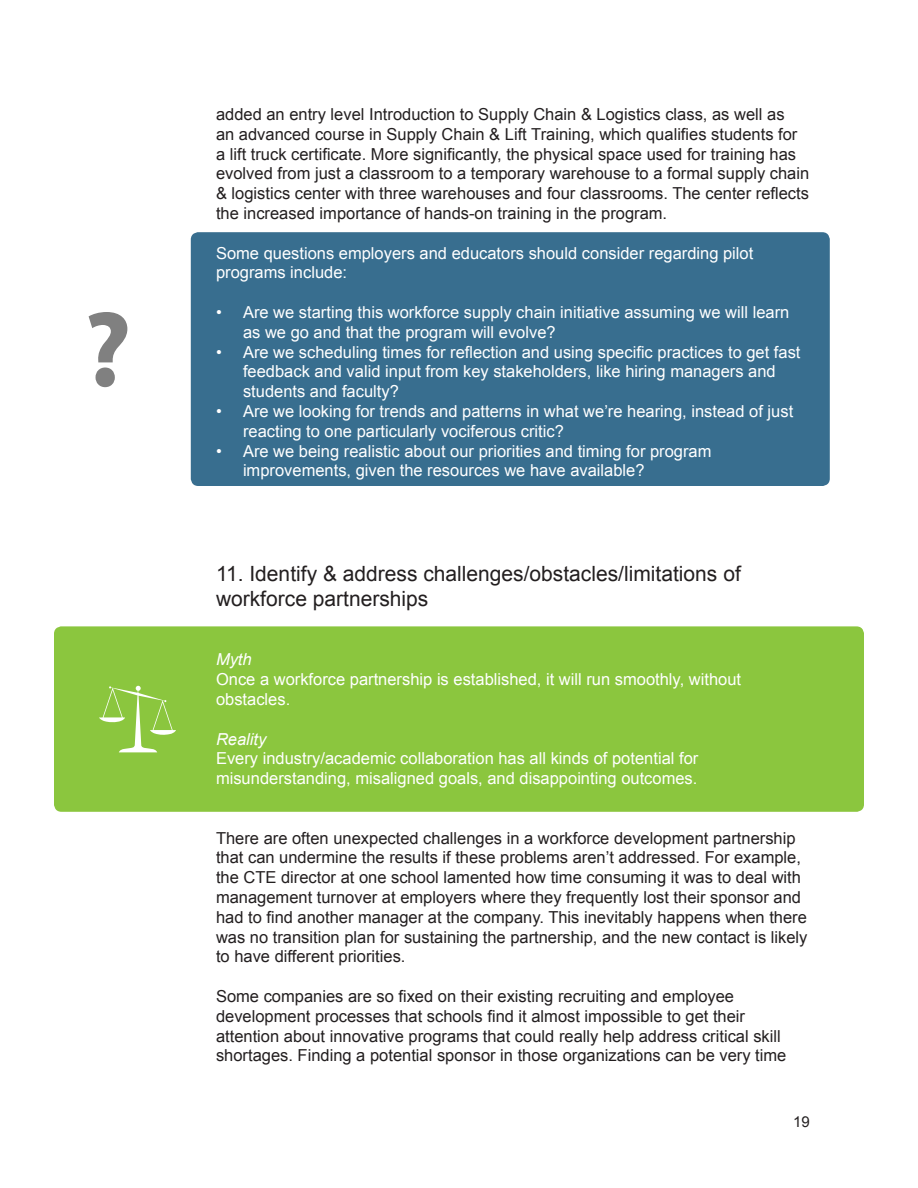
<style>
.page{position:relative;width:918px;height:1188px;background:#fff}
.page>*{position:absolute;margin:0;border:0;box-sizing:border-box;transform-origin:0 0}
.t1{font:21px/25.2px "Arial";color:#231f20}
.t2{font:16.5px/19.8px "Arial";color:#231f20}
.t3{font:16.5px/19.8px "Arial";color:#fff}
.t4{font:italic 16.5px "Arial";color:#fff}
.t5{font:15px "Arial";color:#231f20}
</style>
<div class="page">
<div style="left:54px;top:626px;width:810px;height:186px;background:#8bc63e;border-radius:8px"></div>
<svg style="left:99px;top:686px;width:77px;height:66px"></svg>
<div style="left:191px;top:232px;width:639px;height:254px;background:#386e8f;border-radius:8px"></div>
<svg style="left:89px;top:312px;width:38px;height:75px"></svg>
<p class="t2" style="left:216px;top:104px;width:595px">added an entry level Introduction to Supply Chain &amp; Logistics class, as well as<br>an advanced course in Supply Chain &amp; Lift Training, which qualifies students for a lift truck certificate. More significantly, the physical space used for training has evolved from just a classroom to a temporary warehouse to a formal supply chain &amp; logistics center with three warehouses and four classrooms. The center reflects the increased importance of hands-on training in the program.</p>
<p class="t3" style="left:216px;top:243px;width:539px">Some questions employers and educators should consider regarding pilot programs include:</p>
<p class="t3" style="left:243px;top:302px;width:548px;text-indent:-27px">• Are we starting this workforce supply chain initiative assuming we will learn as we go and that the program will evolve?</p>
<p class="t3" style="left:243px;top:342px;width:559px;text-indent:-27px">• Are we scheduling times for reflection and using specific practices to get fast feedback and valid input from key stakeholders, like hiring managers and students and faculty?</p>
<p class="t3" style="left:243px;top:401px;width:552px;text-indent:-27px">• Are we looking for trends and patterns in what we’re hearing, instead of just reacting to one particularly vociferous critic?</p>
<p class="t3" style="left:243px;top:441px;width:470px;text-indent:-27px">• Are we being realistic about our priorities and timing for program improvements, given the resources we have available?</p>
<p class="t1" style="left:216px;top:561px;width:526px">11. Identify &amp; address challenges/obstacles/limitations of workforce partnerships</p>
<p class="t4" style="left:216px;top:649px;width:37px">Myth</p>
<p class="t3" style="left:216px;top:670px;width:527px">Once a workforce partnership is established, it will run smoothly, without obstacles.</p>
<p class="t4" style="left:216px;top:728px;width:52px">Reality</p>
<p class="t3" style="left:216px;top:749px;width:484px">Every industry/academic collaboration has all kinds of potential for misunderstanding, misaligned goals, and disappointing outcomes.</p>
<p class="t2" style="left:216px;top:828px;width:593px">There are often unexpected challenges in a workforce development partnership that can undermine the results if these problems aren’t addressed. For example, the CTE director at one school lamented how time consuming it was to deal with management turnover at employers where they frequently lost their sponsor and had to find another manager at the company. This inevitably happens when there was no transition plan for sustaining the partnership, and the new contact is likely to have different priorities.</p>
<p class="t2" style="left:216px;top:986px;width:572px">Some companies are so fixed on their existing recruiting and employee development processes that schools find it almost impossible to get their attention about innovative programs that could really help address critical skill shortages. Finding a potential sponsor in those organizations can be very time</p>
<p class="t5" style="left:793px;top:1112px;width:18px">19</p>
</div>
